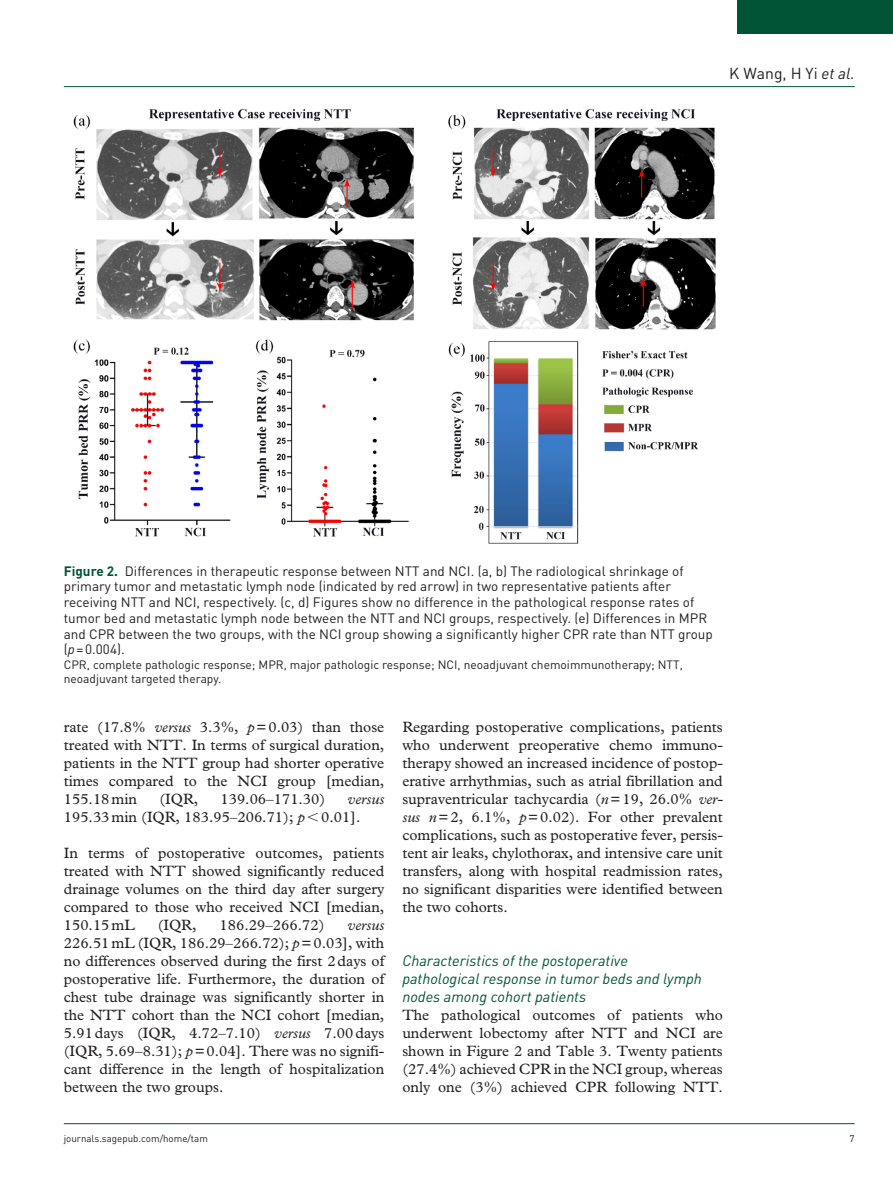
<style>
.page{position:relative;width:893px;height:1191px;background:#fff}
.page>*{position:absolute;margin:0;border:0;box-sizing:border-box;transform-origin:0 0}
.t1{font:15.75px "DIN";color:#231f20}
.t2{font:15px/18px "Plantin Std";color:#231f20;text-align:justify}
.t3{font:italic 15px/18px "DIN";color:#015436}
.t4{font:13.5px/15.8px "DIN";color:#231f20}
.t5{font:12px/14.2px "DIN";color:#231f20}
.t6{font:9.75px "DIN";color:#231f20}
.s1{font-style:italic}
.s2{font-weight:700;color:#015436}
</style>
<div class="page">
<hr style="left:64px;top:86px;width:791px;height:1px;background:#015436">
<hr style="left:64px;top:1123px;width:791px;height:1px;background:#015436">
<div style="left:738px;top:0;width:155px;height:34px;background:#015436"></div>
<img style="left:73px;top:108px;width:643px;height:436px">
<p class="t1" style="left:729px;top:63px;width:127px">K Wang, H Yi <span class="s1">et al.</span></p>
<p class="t4" style="left:64px;top:562px;width:651px"><span class="s2">Figure 2.</span> Differences in therapeutic response between NTT and NCI. (a, b) The radiological shrinkage of primary tumor and metastatic lymph node (indicated by red arrow) in two representative patients after receiving NTT and NCI, respectively. (c, d) Figures show no difference in the pathological response rates of tumor bed and metastatic lymph node between the NTT and NCI groups, respectively. (e) Differences in MPR and CPR between the two groups, with the NCI group showing a significantly higher CPR rate than NTT group (<span class="s1">p</span>=0.004).</p>
<p class="t5" style="left:64px;top:657px;width:621px">CPR, complete pathologic response; MPR, major pathologic response; NCI, neoadjuvant chemoimmunotherapy; NTT, neoadjuvant targeted therapy.</p>
<p class="t2" style="left:64px;top:718px;width:322px">rate (17.8% <span class="s1">versus</span> 3.3%, <span class="s1">p</span>=0.03) than those treated with NTT. In terms of surgical duration, patients in the NTT group had shorter operative times compared to the NCI group [median, 155.18min</p>
<p class="t2" style="left:159px;top:790px;width:40px">(IQR,</p>
<p class="t2" style="left:220px;top:790px;width:106px">139.06–171.30)</p>
<p class="t2" style="left:64px;top:790px;width:322px;text-indent:284px"><span class="s1">versus<br></span>195.33min (IQR, 183.95–206.71); <span class="s1">p</span> 0.01].</p>
<p class="t2" style="left:64px;top:844px;width:322px">In terms of postoperative outcomes, patients treated with NTT showed significantly reduced drainage volumes on the third day after surgery compared to those who received NCI [median, 150.15mL</p>
<p class="t2" style="left:158px;top:916px;width:40px">(IQR,</p>
<p class="t2" style="left:220px;top:916px;width:106px">186.29–266.72)</p>
<p class="t2" style="left:64px;top:916px;width:322px;text-indent:284px"><span class="s1">versus </span>226.51mL (IQR, 186.29–266.72); <span class="s1">p</span>=0.03], with no differences observed during the first 2days of postoperative life. Furthermore, the duration of chest tube drainage was significantly shorter in the NTT cohort than the NCI cohort [median, 5.91days (IQR, 4.72–7.10) <span class="s1">versus</span> 7.00days (IQR, 5.69–8.31); <span class="s1">p</span>=0.04]. There was no signifi&shy;cant difference in the length of hospitalization between the two groups.</p>
<p class="t2" style="left:402px;top:718px;width:322px">Regarding postoperative complications, patients who underwent preoperative chemo immuno&shy;therapy showed an increased incidence of postop&shy;erative arrhythmias, such as atrial fibrillation and supraventricular tachycardia (<span class="s1">n</span>=19, 26.0% <span class="s1">ver&shy;sus n</span>=2, 6.1%, <span class="s1">p</span>=0.02). For other prevalent complications, such as postoperative fever, persis&shy;tent air leaks, chylothorax, and intensive care unit transfers, along with hospital readmission rates, no significant disparities were identified between the two cohorts.</p>
<p class="t3" style="left:402px;top:951px;width:301px">Characteristics of the postoperative pathological response in tumor beds and lymph nodes among cohort patients</p>
<p class="t2" style="left:402px;top:1006px;width:322px">The pathological outcomes of patients who underwent lobectomy after NTT and NCI are shown in Figure 2 and Table 3. Twenty patients (27.4%) achieved CPR in the NCI group, whereas only one (3%) achieved CPR following NTT.</p>
<p class="t6" style="left:64px;top:1132px;width:146px">journals.sagepub.com/home/tam</p>
<p class="t6" style="left:850px;top:1132px;width:7px">7</p>
</div>
